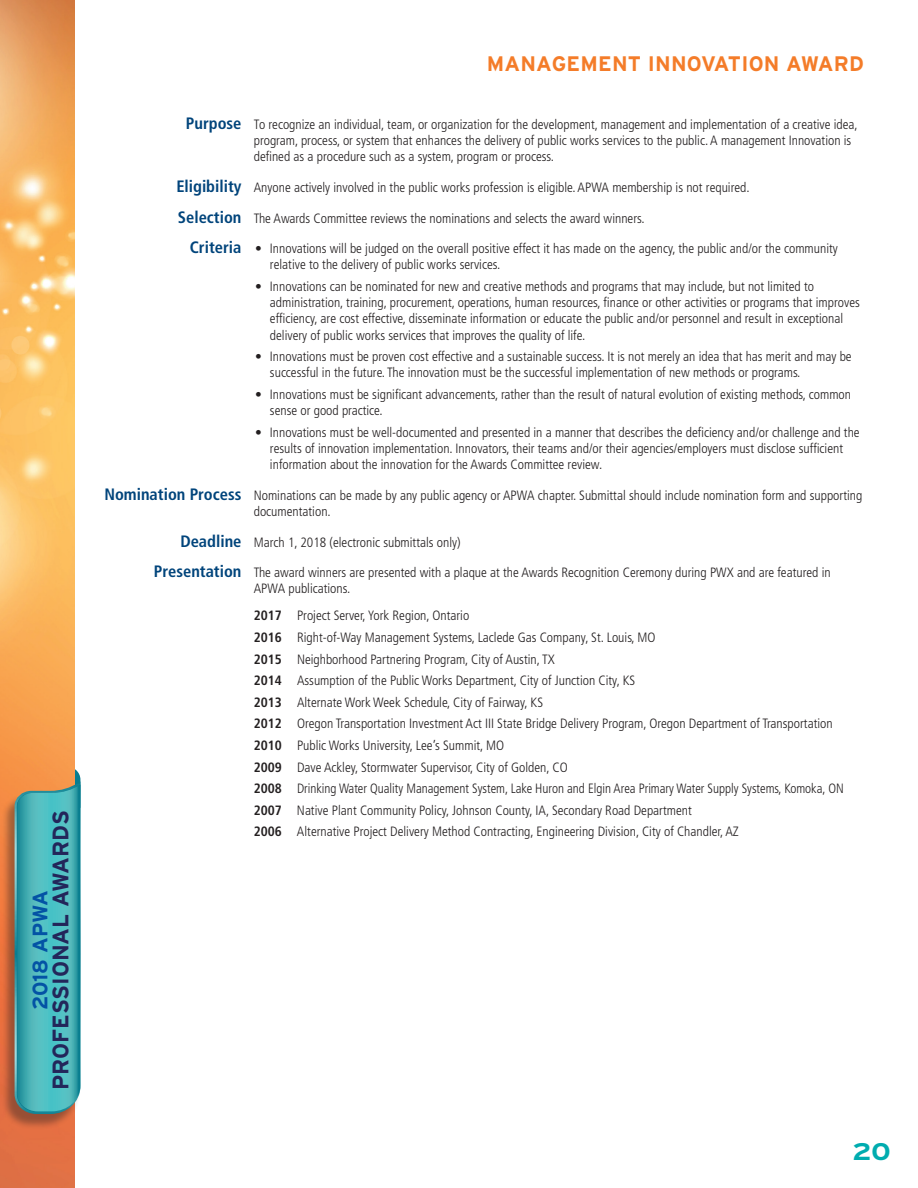
<style>
.page{position:relative;width:918px;height:1188px;background:#fff}
.page>*{position:absolute;margin:0;border:0;box-sizing:border-box;transform-origin:0 0}
.t1{font:700 24px "Interstate";color:#00acaf;scale:1.2 1}
.t2{font:700 22.5px "Interstate";color:#23265a}
.t3{font:700 21px "Interstate";letter-spacing:.01em;color:#f47c29}
.t4{font:700 21px "Interstate";letter-spacing:-.005em;color:#0353a5}
.t5{font:300 condensed 13.5px/16.2px "Frutiger LT";color:#231f20}
.s1{font-weight:700;font-size:16.5px;color:#00447b}
.s2{font-weight:700}
</style>
<div class="page">
<img style="left:0;top:0;width:75px;height:1188px">
<div style="left:1px;top:785px;width:79px;height:345px;background:#231f20;opacity:.4"></div>
<svg style="left:13px;top:766px;width:68px;height:349px;background:#55aead"></svg>
<h2 class="t2" style="left:48px;top:1090px;width:282px;rotate:-90deg">PROFESSIONAL AWARDS</h2>
<h3 class="t4" style="left:28px;top:1010px;width:121px;rotate:-90deg">2018 APWA</h3>
<h3 class="t3" style="left:487px;top:52px;width:379px">MANAGEMENT INNOVATION AWARD</h3>
<p class="t5" style="left:254px;top:116px;width:606px;text-indent:-68px"><span class="s1">Purpose</span> To recognize an individual, team, or organization for the development, management and implementation of a creative idea, program, process, or system that enhances the delivery of public works services to the public. A management Innovation is defined as a procedure such as a system, program or process.</p>
<p class="t5" style="left:176px;top:179px;width:575px"><span class="s1">Eligibility</span> Anyone actively involved in the public works profession is eligible. APWA membership is not required.</p>
<p class="t5" style="left:178px;top:210px;width:468px"><span class="s1">Selection</span> The Awards Committee reviews the nominations and selects the award winners.</p>
<p class="t5" style="left:270px;top:241px;width:569px;text-indent:-80px"><span class="s1">Criteria</span> • Innovations will be judged on the overall positive effect it has made on the agency, the public and/or the community relative to the delivery of public works services.</p>
<p class="t5" style="left:270px;top:278px;width:591px;text-indent:-15px">• Innovations can be nominated for new and creative methods and programs that may include, but not limited to administration, training, procurement, operations, human resources, finance or other activities or programs that improves efficiency, are cost effective, disseminate information or educate the public and/or personnel and result in exceptional delivery of public works services that improves the quality of life.</p>
<p class="t5" style="left:270px;top:349px;width:583px;text-indent:-15px">• Innovations must be proven cost effective and a sustainable success. It is not merely an idea that has merit and may be successful in the future. The innovation must be the successful implementation of new methods or programs.</p>
<p class="t5" style="left:270px;top:386px;width:583px;text-indent:-15px">• Innovations must be significant advancements, rather than the result of natural evolution of existing methods, common sense or good practice.</p>
<p class="t5" style="left:270px;top:424px;width:591px;text-indent:-15px">• Innovations must be well-documented and presented in a manner that describes the deficiency and/or challenge and the results of innovation implementation. Innovators, their teams and/or their agencies/employers must disclose sufficient information about the innovation for the Awards Committee review.</p>
<p class="t5" style="left:254px;top:487px;width:610px;text-indent:-149px"><span class="s1">Nomination Process</span> Nominations can be made by any public agency or APWA chapter. Submittal should include nomination form and supporting documentation.</p>
<p class="t5" style="left:180px;top:534px;width:282px"><span class="s1">Deadline</span> March 1, 2018 (electronic submittals only)</p>
<p class="t5" style="left:254px;top:565px;width:578px;text-indent:-100px"><span class="s1">Presentation</span> The award winners are presented with a plaque at the Awards Recognition Ceremony during PWX and are featured in<br>APWA publications.</p>
<p class="t5" style="left:254px;top:605px;width:591px;line-height:21.6px"><span class="s2">2017</span> Project Server, York Region, Ontario<br><span class="s2">2016</span> Right-of-Way Management Systems, Laclede Gas Company, St. Louis, MO<br><span class="s2">2015</span> Neighborhood Partnering Program, City of Austin, TX<br><span class="s2">2014</span> Assumption of the Public Works Department, City of Junction City, KS<br><span class="s2">2013</span> Alternate Work Week Schedule, City of Fairway, KS<br><span class="s2">2012</span> Oregon Transportation Investment Act III State Bridge Delivery Program, Oregon Department of Transportation <span class="s2">2010</span> Public Works University, Lee’s Summit, MO<br><span class="s2">2009</span> Dave Ackley, Stormwater Supervisor, City of Golden, CO<br><span class="s2">2008</span> Drinking Water Quality Management System, Lake Huron and Elgin Area Primary Water Supply Systems, Komoka, ON <span class="s2">2007</span> Native Plant Community Policy, Johnson County, IA, Secondary Road Department<br><span class="s2">2006</span> Alternative Project Delivery Method Contracting, Engineering Division, City of Chandler, AZ</p>
<h1 class="t1" style="left:852px;top:1138px;width:34px">20</h1>
</div>
